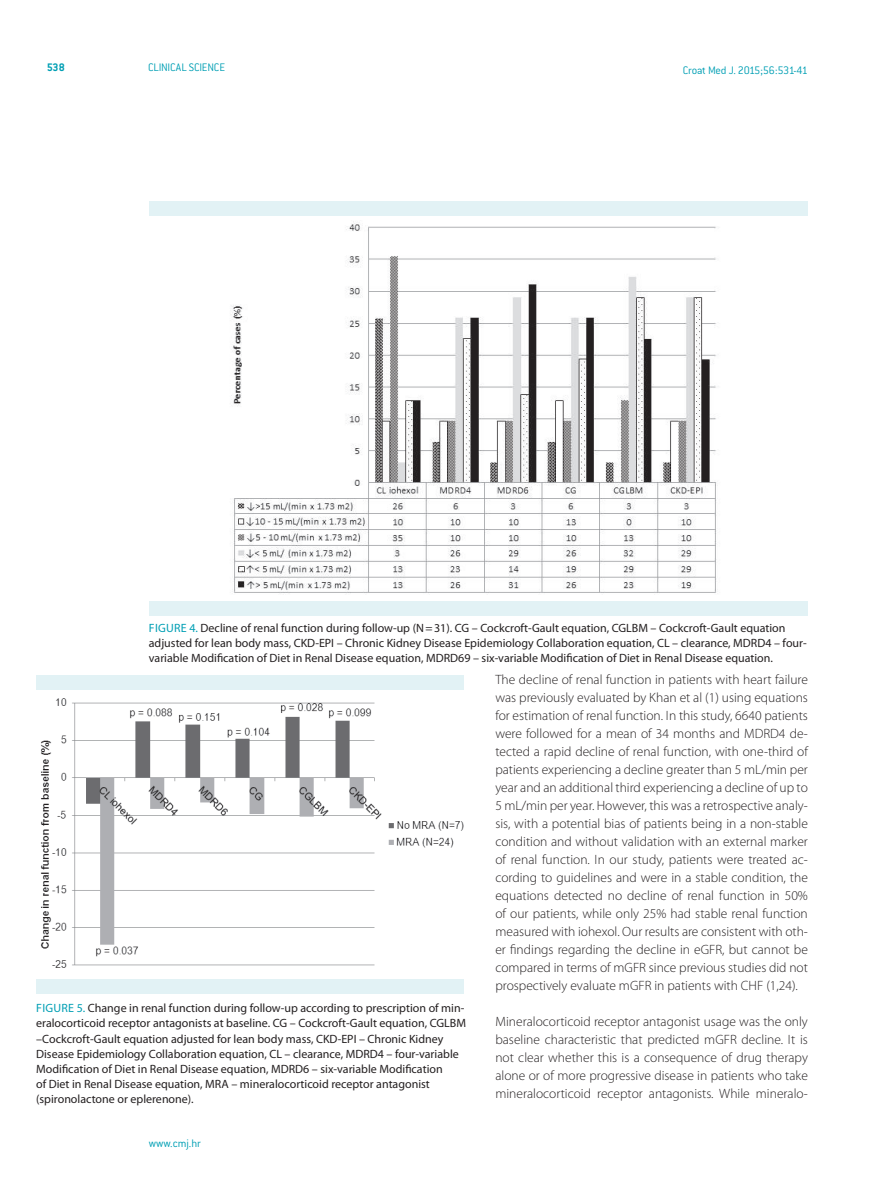
<style>
.page{position:relative;width:893px;height:1191px;background:#fff}
.page>*{position:absolute;margin:0;border:0;box-sizing:border-box;transform-origin:0 0}
.t1{font:300 13.5px/18px "Myriad Pro";color:#231f20;text-align:justify}
.t2{font:12px/15px "Myriad Pro";color:#231f20}
.t3{font:300 12px "ITC Conduit LTCE";letter-spacing:-.015em;color:#009fb4}
.t4{font:700 12px "ITC Conduit LTCE";color:#009fb4}
.s1{color:#009fb4}
</style>
<div class="page">
<img style="left:231px;top:221px;width:487px;height:372px">
<div style="left:149px;top:201px;width:659px;height:15px;background:#e2f2f5"></div>
<div style="left:149px;top:601px;width:659px;height:14px;background:#e2f2f5"></div>
<img style="left:41px;top:698px;width:423px;height:270px">
<div style="left:37px;top:675px;width:427px;height:15px;background:#e2f2f5"></div>
<div style="left:37px;top:979px;width:427px;height:15px;background:#e2f2f5"></div>
<p class="t4" style="left:47px;top:60px;width:19px">538</p>
<p class="t3" style="left:148px;top:61px;width:79px">CLINICAL SCIENCE</p>
<p class="t3" style="left:683px;top:63px;width:127px">Croat Med J. 2015;56:531-41</p>
<p class="t2" style="left:149px;top:620px;width:659px"><span class="s1">Fig ure 4.</span> Decline of renal function during follow-up (N =31). CG – Cockcroft-Gault equation, CGLBM – Cockcroft-Gault equation adjusted for lean body mass, CKD-EPI – Chronic Kidney Disease Epidemiology Collaboration equation, CL – clearance, MDRD4 – four&shy;variable Modification of Diet in Renal Disease equation, MDRD69 – six-variable Modification of Diet in Renal Disease equation.</p>
<p class="t2" style="left:36px;top:1000px;width:431px"><span class="s1">Fig ure 5.</span> Change in renal function during follow-up according to prescription of min&shy;eralocorticoid receptor antagonists at baseline. CG – Cockcroft-Gault equation, CGLBM –Cockcroft-Gault equation adjusted for lean body mass, CKD-EPI – Chronic Kidney Disease Epidemiology Collaboration equation, CL – clearance, MDRD4 – four-variable Modification of Diet in Renal Disease equation, MDRD6 – six-variable Modification<br>of Diet in Renal Disease equation, MRA – mineralocorticoid receptor antagonist (spironolactone or eplerenone).</p>
<p class="t3" style="left:149px;top:1136px;width:54px">www.cmj.hr</p>
<p class="t1" style="left:495px;top:670px;width:314px">The decline of renal function in patients with heart failure was previously evaluated by Khan et al (1) using equations for estimation of renal function. In this study, 6640 patients were followed for a mean of 34 months and MDRD4 de&shy;tected a rapid decline of renal function, with one-third of patients experiencing a decline greater than 5 mL/min per year and an additional third experiencing a decline of up to 5 mL/min per year. However, this was a retrospective analy&shy;sis, with a potential bias of patients being in a non-stable condition and without validation with an external marker of renal function. In our study, patients were treated ac&shy;cording to guidelines and were in a stable condition, the equations detected no decline of renal function in 50% of our patients, while only 25% had stable renal function measured with iohexol. Our results are consistent with oth&shy;er findings regarding the decline in eGFR, but cannot be compared in terms of mGFR since previous studies did not prospectively evaluate mGFR in patients with CHF (1,24).</p>
<p class="t1" style="left:495px;top:1012px;width:314px">Mineralocorticoid receptor antagonist usage was the only baseline characteristic that predicted mGFR decline. It is not clear whether this is a consequence of drug therapy alone or of more progressive disease in patients who take mineralocorticoid receptor antagonists. While mineralo-</p>
</div>
